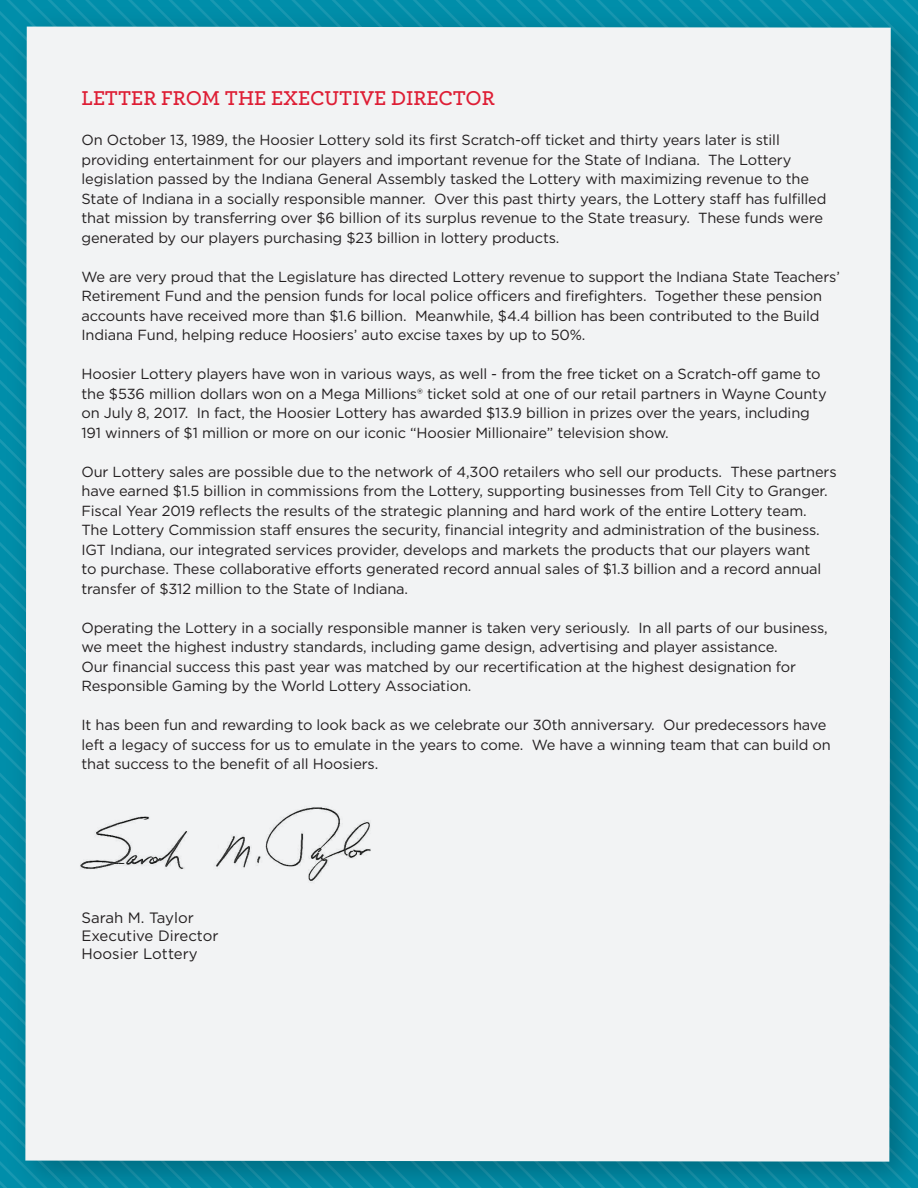
<style>
.page{position:relative;width:918px;height:1188px;background:#fff}
.page>*{position:absolute;margin:0;border:0;box-sizing:border-box;transform-origin:0 0}
.t1{font:600 21px "Archer";color:#de1d34}
.t2{font:15px/18px "Gotham";color:#231f20}
.t3{font:14.7px/19.5px "Gotham";letter-spacing:-.01em;color:#231f20}
</style>
<div class="page">
<img style="left:0;top:0;width:918px;height:1188px">
<div style="left:25px;top:27px;width:866px;height:1135px;background:#f2f3f4"></div>
<img style="left:69px;top:797px;width:318px;height:92px">
<h1 class="t1" style="left:81px;top:82px;width:415px">LETTER FROM THE EXECUTIVE DIRECTOR</h1>
<p class="t3" style="left:81px;top:130px;width:746px">On October 13, 1989, the Hoosier Lottery sold its first Scratch-off ticket and thirty years later is still providing entertainment for our players and important revenue for the State of Indiana. The Lottery legislation passed by the Indiana General Assembly tasked the Lottery with maximizing revenue to the State of Indiana in a socially responsible manner. Over this past thirty years, the Lottery staff has fulfilled that mission by transferring over $6 billion of its surplus revenue to the State treasury. These funds were generated by our players purchasing $23 billion in lottery products.</p>
<p class="t3" style="left:81px;top:267px;width:760px">We are very proud that the Legislature has directed Lottery revenue to support the Indiana State Teachers’ Retirement Fund and the pension funds for local police officers and firefighters. Together these pension accounts have received more than $1.6 billion. Meanwhile, $4.4 billion has been contributed to the Build Indiana Fund, helping reduce Hoosiers’ auto excise taxes by up to 50%.</p>
<p class="t3" style="left:81px;top:364px;width:747px">Hoosier Lottery players have won in various ways, as well - from the free ticket on a Scratch-off game to the $536 million dollars won on a Mega Millions® ticket sold at one of our retail partners in Wayne County on July 8, 2017. In fact, the Hoosier Lottery has awarded $13.9 billion in prizes over the years, including 191 winners of $1 million or more on our iconic “Hoosier Millionaire” television show.</p>
<p class="t3" style="left:81px;top:461px;width:757px">Our Lottery sales are possible due to the network of 4,300 retailers who sell our products. These partners have earned $1.5 billion in commissions from the Lottery, supporting businesses from Tell City to Granger.<br>Fiscal Year 2019 reflects the results of the strategic planning and hard work of the entire Lottery team.<br>The Lottery Commission staff ensures the security, financial integrity and administration of the business.<br>IGT Indiana, our integrated services provider, develops and markets the products that our players want<br>to purchase. These collaborative efforts generated record annual sales of $1.3 billion and a record annual transfer of $312 million to the State of Indiana.</p>
<p class="t3" style="left:81px;top:617px;width:748px">Operating the Lottery in a socially responsible manner is taken very seriously. In all parts of our business, we meet the highest industry standards, including game design, advertising and player assistance.<br>Our financial success this past year was matched by our recertification at the highest designation for Responsible Gaming by the World Lottery Association.</p>
<p class="t3" style="left:81px;top:715px;width:751px">It has been fun and rewarding to look back as we celebrate our 30th anniversary. Our predecessors have left a legacy of success for us to emulate in the years to come. We have a winning team that can build on that success to the benefit of all Hoosiers.</p>
<p class="t2" style="left:81px;top:908px;width:139px">Sarah M. Taylor<br>Executive Director<br>Hoosier Lottery</p>
</div>
